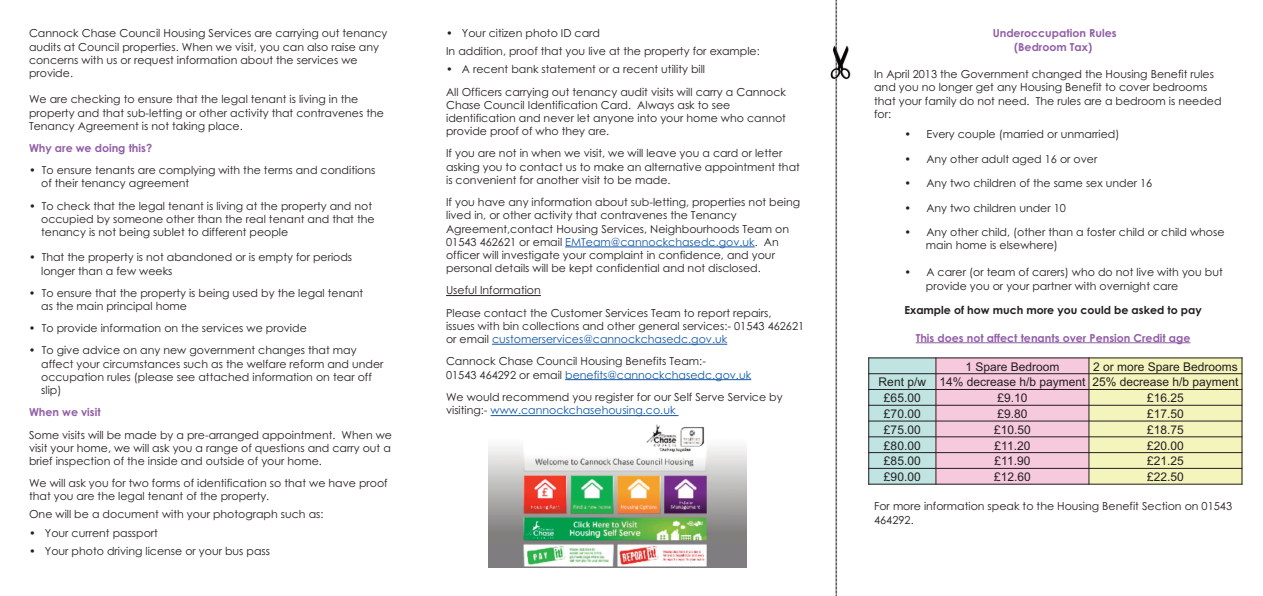
<style>
.page{position:relative;width:1263px;height:596px;background:#fff}
.page>*{position:absolute;margin:0;border:0;box-sizing:border-box;transform-origin:0 0}
.t1{font:12px "Arial";color:#231f20}
.t2{font:11px/13.2px "Century Gothic";color:#231f20}
.t3{font:700 11px/13.2px "Century Gothic";color:#915ea7;text-align:center}
.t4{font:700 11px "Century Gothic";color:#231f20}
.s1{color:#1158a8}
</style>
<div class="page">
<hr style="left:565px;top:246px;width:190px;height:1px;background:#1158a8">
<hr style="left:446px;top:295px;width:95px;height:1px;background:#231f20">
<hr style="left:492px;top:343px;width:235px;height:1px;background:#1158a8">
<hr style="left:565px;top:379px;width:186px;height:1px;background:#1158a8">
<hr style="left:491px;top:415px;width:188px;height:1px;background:#1158a8">
<hr style="left:916px;top:342px;width:274px;height:1px;background:#915ea7">
<div style="left:868px;top:357px;width:68px;height:16px;background:#bfe4e2"></div>
<div style="left:936px;top:357px;width:153px;height:16px;background:#f6c9dc"></div>
<div style="left:1089px;top:357px;width:153px;height:16px;background:#f4f4bd"></div>
<div style="left:868px;top:373px;width:68px;height:16px;background:#bfe4e2"></div>
<div style="left:936px;top:373px;width:153px;height:16px;background:#f6c9dc"></div>
<div style="left:1089px;top:373px;width:153px;height:16px;background:#f4f4bd"></div>
<div style="left:868px;top:389px;width:68px;height:16px;background:#bfe4e2"></div>
<div style="left:936px;top:389px;width:153px;height:16px;background:#f6c9dc"></div>
<div style="left:1089px;top:389px;width:153px;height:16px;background:#f4f4bd"></div>
<div style="left:868px;top:405px;width:68px;height:16px;background:#bfe4e2"></div>
<div style="left:936px;top:405px;width:153px;height:16px;background:#f6c9dc"></div>
<div style="left:1089px;top:405px;width:153px;height:16px;background:#f4f4bd"></div>
<div style="left:868px;top:421px;width:68px;height:15px;background:#bfe4e2"></div>
<div style="left:936px;top:421px;width:153px;height:15px;background:#f6c9dc"></div>
<div style="left:1089px;top:421px;width:153px;height:15px;background:#f4f4bd"></div>
<div style="left:868px;top:436px;width:68px;height:16px;background:#bfe4e2"></div>
<div style="left:936px;top:436px;width:153px;height:16px;background:#f6c9dc"></div>
<div style="left:1089px;top:436px;width:153px;height:16px;background:#f4f4bd"></div>
<div style="left:868px;top:452px;width:68px;height:16px;background:#bfe4e2"></div>
<div style="left:936px;top:452px;width:153px;height:16px;background:#f6c9dc"></div>
<div style="left:1089px;top:452px;width:153px;height:16px;background:#f4f4bd"></div>
<div style="left:868px;top:468px;width:68px;height:16px;background:#bfe4e2"></div>
<div style="left:936px;top:468px;width:153px;height:16px;background:#f6c9dc"></div>
<div style="left:1089px;top:468px;width:153px;height:16px;background:#f4f4bd"></div>
<hr style="left:868px;top:357px;width:1px;height:127px;background:#231f20">
<hr style="left:935px;top:357px;width:1px;height:127px;background:#231f20">
<hr style="left:1088px;top:357px;width:1px;height:127px;background:#231f20">
<hr style="left:1241px;top:357px;width:1px;height:127px;background:#231f20">
<hr style="left:868px;top:357px;width:374px;height:1px;background:#231f20">
<hr style="left:868px;top:373px;width:374px;height:1px;background:#231f20">
<hr style="left:868px;top:389px;width:374px;height:1px;background:#231f20">
<hr style="left:868px;top:404px;width:374px;height:1px;background:#231f20">
<hr style="left:868px;top:420px;width:374px;height:1px;background:#231f20">
<hr style="left:868px;top:436px;width:374px;height:1px;background:#231f20">
<hr style="left:868px;top:452px;width:374px;height:1px;background:#231f20">
<hr style="left:868px;top:467px;width:374px;height:1px;background:#231f20">
<hr style="left:868px;top:483px;width:374px;height:1px;background:#231f20">
<img style="left:830px;top:45px;width:21px;height:35px">
<img style="left:489px;top:424px;width:257px;height:142px">
<p class="t2" style="left:29px;top:27px;width:360px">Cannock Chase Council Housing Services are carrying out tenancy audits at Council properties. When we visit, you can also raise any concerns with us or request information about the services we provide.</p>
<p class="t2" style="left:29px;top:93px;width:356px">We are checking to ensure that the legal tenant is living in the property and that sub-letting or other activity that contravenes the<br>Tenancy Agreement is not taking place.</p>
<p class="t3" style="left:29px;top:141px;width:125px">Why are we doing this?</p>
<p class="t2" style="left:41px;top:164px;width:336px;text-indent:-12px">• To ensure tenants are complying with the terms and conditions of their tenancy agreement</p>
<p class="t2" style="left:41px;top:199px;width:335px;text-indent:-12px">• To check that the legal tenant is living at the property and not occupied by someone other than the real tenant and that the tenancy is not being sublet to different people</p>
<p class="t2" style="left:41px;top:251px;width:313px;text-indent:-12px">• That the property is not abandoned or is empty for periods longer than a few weeks</p>
<p class="t2" style="left:41px;top:286px;width:324px;text-indent:-12px">• To ensure that the property is being used by the legal tenant as the main principal home</p>
<p class="t2" style="left:29px;top:321px;width:279px">• To provide information on the services we provide</p>
<p class="t2" style="left:41px;top:344px;width:344px;text-indent:-12px">• To give advice on any new government changes that may affect your circumstances such as the welfare reform and under occupation rules (please see attached information on tear off slip)</p>
<p class="t3" style="left:29px;top:405px;width:73px">When we visit</p>
<p class="t2" style="left:29px;top:428px;width:365px;text-align:justify">Some visits will be made by a pre-arranged appointment. When we visit your home, we will ask you a range of questions and carry out a brief inspection of the inside and outside of your home.</p>
<p class="t2" style="left:29px;top:476px;width:360px">We will ask you for two forms of identification so that we have proof that you are the legal tenant of the property.</p>
<p class="t2" style="left:29px;top:507px;width:296px">One will be a document with your photograph such as:</p>
<p class="t2" style="left:29px;top:525px;width:130px">• Your current passport</p>
<p class="t2" style="left:29px;top:543px;width:243px">• Your photo driving license or your bus pass</p>
<p class="t2" style="left:446px;top:24px;width:315px;line-height:18px">• Your citizen photo ID card<br>In addition, proof that you live at the property for example:</p>
<p class="t2" style="left:446px;top:58px;width:341px;line-height:22.2px">• A recent bank statement or a recent utility bill<br>All Officers carrying out tenancy audit visits will carry a Cannock</p>
<p class="t2" style="left:446px;top:98px;width:341px">Chase Council Identification Card. Always ask to see identification and never let anyone into your home who cannot provide proof of who they are.</p>
<p class="t2" style="left:446px;top:147px;width:355px">If you are not in when we visit, we will leave you a card or letter asking you to contact us to make an alternative appointment that is convenient for another visit to be made.</p>
<p class="t2" style="left:446px;top:195px;width:356px">If you have any information about sub-letting, properties not being lived in, or other activity that contravenes the Tenancy Agreement,contact Housing Services, Neighbourhoods Team on 01543 462621 or email <span class="s1">EMTeam@cannockchasedc.gov.uk</span>. An officer will investigate your complaint in confidence, and your personal details will be kept confidential and not disclosed.</p>
<p class="t2" style="left:446px;top:279px;width:327px;line-height:22.2px">Useful Information<br>Please contact the Customer Services Team to report repairs,</p>
<p class="t2" style="left:446px;top:319px;width:360px">issues with bin collections and other general services:- 01543 462621 or email <span class="s1">customerservices@cannockchasedc.gov.uk</span></p>
<p class="t2" style="left:446px;top:354px;width:307px">Cannock Chase Council Housing Benefits Team:-<br>01543 464292 or email <span class="s1">benefits@cannockchasedc.gov.uk</span></p>
<p class="t2" style="left:446px;top:390px;width:338px;line-height:13.7px">We would recommend you register for our Self Serve Service by visiting:- <span class="s1">www.cannockchasehousing.co.uk</span></p>
<p class="t1" style="left:828px;top:594px;width:597px;rotate:-90deg">-----------------------------------------------------------------------------------------------------------------------------------------------------</p>
<p class="t3" style="left:993px;top:27px;width:125px">Underoccupation Rules (Bedroom Tax)</p>
<p class="t2" style="left:874px;top:68px;width:349px">In April 2013 the Government changed the Housing Benefit rules and you no longer get any Housing Benefit to cover bedrooms that your family do not need. The rules are a bedroom is needed for:</p>
<p class="t2" style="left:904px;top:127px;width:216px">• Every couple (married or unmarried)</p>
<p class="t2" style="left:904px;top:153px;width:194px">• Any other adult aged 16 or over</p>
<p class="t2" style="left:904px;top:177px;width:249px">• Any two children of the same sex under 16</p>
<p class="t2" style="left:904px;top:201px;width:163px">• Any two children under 10</p>
<p class="t2" style="left:926px;top:225px;width:300px;text-indent:-21px">• Any other child, (other than a foster child or child whose main home is elsewhere)</p>
<p class="t2" style="left:926px;top:266px;width:298px;text-indent:-21px">• A carer (or team of carers) who do not live with you but provide you or your partner with overnight care</p>
<p class="t4" style="left:904px;top:303px;width:299px">Example of how much more you could be asked to pay</p>
<p class="t3" style="left:916px;top:331px;width:276px">This does not affect tenants over Pension Credit age</p>
<p class="t1" style="left:965px;top:359px;width:96px">1 Spare Bedroom</p>
<p class="t1" style="left:1093px;top:359px;width:146px">2 or more Spare Bedrooms</p>
<p class="t1" style="left:879px;top:375px;width:361px">Rent p/w 14% decrease h/b payment 25% decrease h/b payment</p>
<p class="t1" style="left:884px;top:391px;width:38px">£65.00</p>
<p class="t1" style="left:997px;top:391px;width:32px">£9.10</p>
<p class="t1" style="left:1147px;top:391px;width:38px">£16.25</p>
<p class="t1" style="left:884px;top:406px;width:38px">£70.00</p>
<p class="t1" style="left:997px;top:406px;width:32px">£9.80</p>
<p class="t1" style="left:1147px;top:406px;width:38px">£17.50</p>
<p class="t1" style="left:884px;top:422px;width:38px">£75.00</p>
<p class="t1" style="left:994px;top:422px;width:38px">£10.50</p>
<p class="t1" style="left:1147px;top:422px;width:38px">£18.75</p>
<p class="t1" style="left:884px;top:438px;width:38px">£80.00</p>
<p class="t1" style="left:994px;top:438px;width:37px">£11.20</p>
<p class="t1" style="left:1147px;top:438px;width:38px">£20.00</p>
<p class="t1" style="left:884px;top:454px;width:38px">£85.00</p>
<p class="t1" style="left:994px;top:454px;width:37px">£11.90</p>
<p class="t1" style="left:1147px;top:454px;width:38px">£21.25</p>
<p class="t1" style="left:884px;top:469px;width:38px">£90.00</p>
<p class="t1" style="left:994px;top:469px;width:38px">£12.60</p>
<p class="t1" style="left:1147px;top:469px;width:38px">£22.50</p>
<p class="t2" style="left:874px;top:498px;width:359px;line-height:14px">For more information speak to the Housing Benefit Section on 01543<br>464292.</p>
</div>
